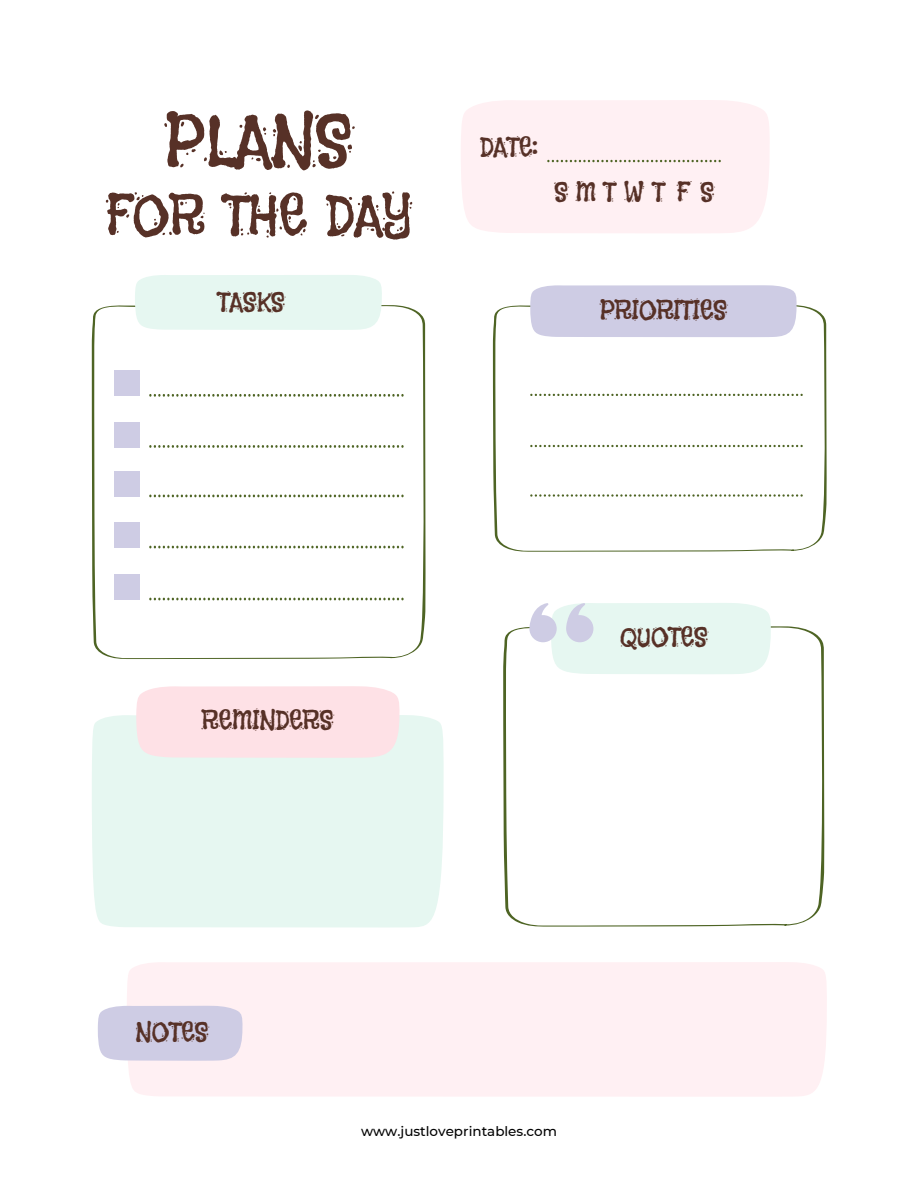
<style>
.page{position:relative;width:918px;height:1188px;background:#fff}
.page>*{position:absolute;margin:0;border:0;box-sizing:border-box;transform-origin:0 0}
.t1{font:84.15px "Black And White Picture";color:#573127}
.t2{font:65.1px "Black And White Picture";color:#573127}
.t3{font:31.05px "Black And White Picture";color:#573127}
.t4{font:500 13.5px "Montserrat";color:#000}
</style>
<div class="page">
<svg style="left:92px;top:305px;width:334px;height:354px"></svg>
<div style="left:114px;top:371px;width:26px;height:25px;background:#cecce4"></div>
<svg style="left:149px;top:394px;width:255px;height:3px"></svg>
<div style="left:114px;top:422px;width:26px;height:25px;background:#cecce4"></div>
<svg style="left:149px;top:445px;width:255px;height:3px"></svg>
<div style="left:114px;top:471px;width:26px;height:26px;background:#cecce4"></div>
<svg style="left:149px;top:495px;width:255px;height:2px"></svg>
<div style="left:114px;top:522px;width:26px;height:26px;background:#cecce4"></div>
<svg style="left:149px;top:546px;width:255px;height:2px"></svg>
<div style="left:114px;top:574px;width:26px;height:26px;background:#cecce4"></div>
<svg style="left:149px;top:598px;width:255px;height:2px"></svg>
<div style="left:135px;top:275px;width:247px;height:55px;background:#e6f7f1"></div>
<svg style="left:493px;top:305px;width:334px;height:247px"></svg>
<div style="left:530px;top:285px;width:267px;height:52px;background:#cecce4"></div>
<svg style="left:530px;top:445px;width:273px;height:2px"></svg>
<div style="left:92px;top:715px;width:352px;height:213px;background:#e6f7f1"></div>
<div style="left:136px;top:686px;width:264px;height:72px;background:#fee1e6"></div>
<div style="left:127px;top:962px;width:700px;height:135px;background:#fff0f3"></div>
<div style="left:461px;top:100px;width:309px;height:133px;background:#fff0f3"></div>
<div style="left:98px;top:1006px;width:145px;height:55px;background:#cecce4"></div>
<svg style="left:503px;top:626px;width:322px;height:301px"></svg>
<svg style="left:529px;top:603px;width:242px;height:71px;background:#e6f4f1"></svg>
<p class="t1" style="left:164px;top:101px;width:190px">PLANS</p>
<p class="t2" style="left:105px;top:184px;width:308px">FOR THE DAY</p>
<p class="t3" style="left:218px;top:287px;width:69px">TASKS</p>
<p class="t3" style="left:480px;top:132px;width:60px">DATE:</p>
<p class="t3" style="left:554px;top:177px;width:161px">S MTWTFS</p>
<p class="t3" style="left:600px;top:295px;width:129px">PRIORITIES</p>
<p class="t3" style="left:202px;top:705px;width:133px">REMINDERS</p>
<p class="t3" style="left:136px;top:1017px;width:74px">NOTES</p>
<p class="t3" style="left:620px;top:622px;width:89px">QUOTES</p>
<p class="t4" style="left:361px;top:1123px;width:197px">www.justloveprintables.com</p>
</div>
